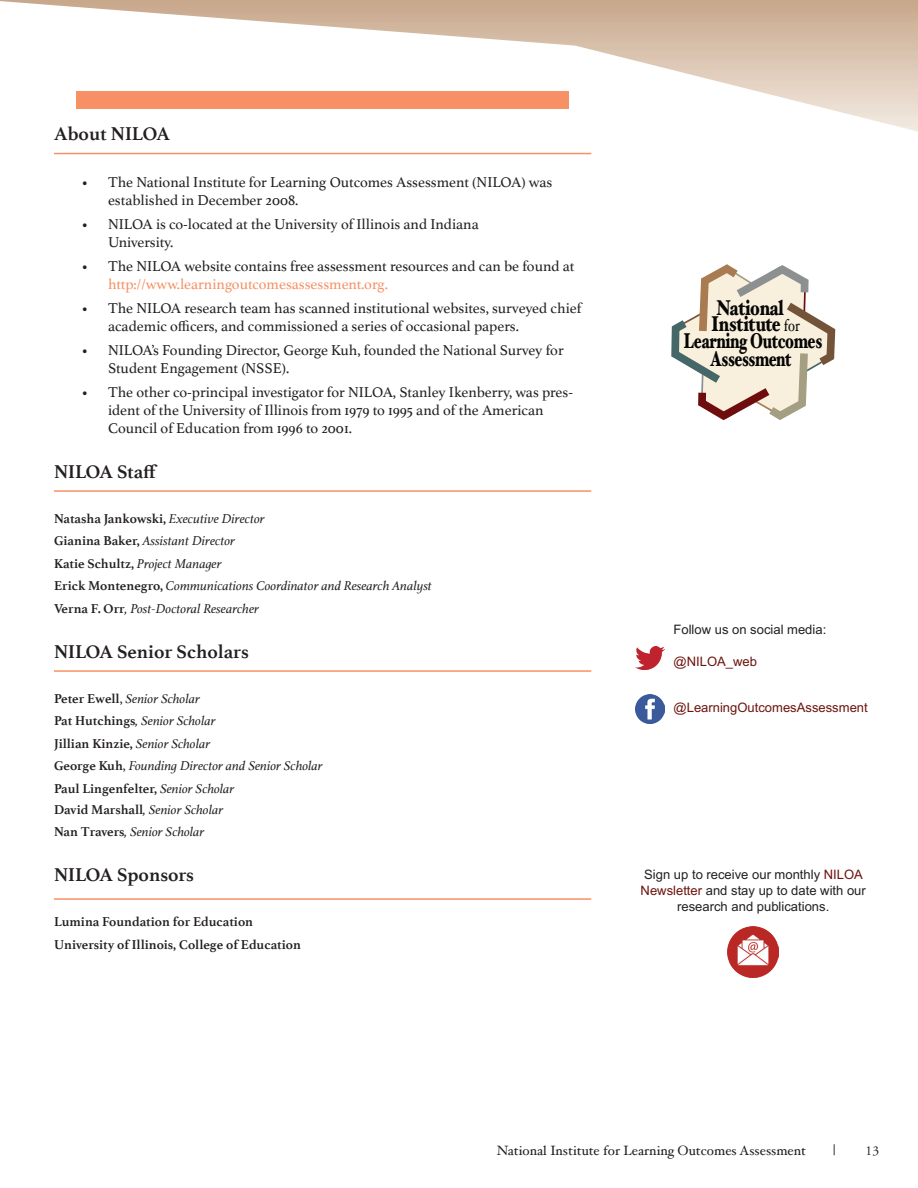
<style>
.page{position:relative;width:918px;height:1188px;background:#fff}
.page>*{position:absolute;margin:0;border:0;box-sizing:border-box;transform-origin:0 0}
.t1{font:900 21.45px/34.7px "Hoefler Text";letter-spacing:-.02em;color:#040503;scale:.69 1}
.t2{font:900 21.45px "Hoefler Text";letter-spacing:-.02em;color:#040503;scale:.7 1}
.t3{font:900 21.45px "Hoefler Text";letter-spacing:-.015em;color:#060705;scale:.77 1}
.t4{font:700 19.5px "Athelas";color:#231f20}
.t5{font:15px/18px "Athelas";color:#231f20}
.t6{font:15px "Athelas";color:#f79064}
.t7{font:15px "Hoefler Text";color:#231f20}
.t8{font:italic 13.5px/22.5px "Athelas";color:#231f20}
.t9{font:700 13.5px/22.5px "Athelas";color:#231f20}
.t10{font:13.5px "Hoefler Text";color:#231f20}
.t11{font:13.5px "Adobe Garamond Pro";color:#231f20}
.t12{font:13.05px/15.6px "Arial";color:#231f20;text-align:center}
.t13{font:13.05px "Arial";color:#6c140e}
.s1{font-weight:700;font-style:normal}
.s2{font-style:normal}
.s3{color:#060705}
.s4{font-weight:400;font-size:16.8px;color:#060705}
.s5{color:#6c140e}
</style>
<div class="page">
<svg style="left:0;top:0;width:918px;height:155px"></svg>
<img style="left:635px;top:695px;width:29px;height:29px">
<img style="left:635px;top:646px;width:29px;height:24px">
<img style="left:728px;top:926px;width:51px;height:51px">
<svg style="left:671px;top:264px;width:165px;height:157px"></svg>
<div style="left:77px;top:91px;width:492px;height:18px;background:#f79064"></div>
<hr style="left:54px;top:153px;width:537px;height:1px;background:#f79064">
<hr style="left:54px;top:490px;width:537px;height:2px;background:#f79064">
<hr style="left:54px;top:670px;width:537px;height:2px;background:#f79064">
<hr style="left:54px;top:898px;width:537px;height:2px;background:#f79064">
<h2 class="t4" style="left:54px;top:118px;width:117px">About NILOA</h2>
<p class="t5" style="left:108px;top:172px;width:446px;text-indent:-27px">• The National Institute for Learning Outcomes Assessment (NILOA) was established in December 2008.</p>
<p class="t5" style="left:108px;top:214px;width:372px;text-indent:-27px">• NILOA is co-located at the University of Illinois and Indiana<br>University.</p>
<p class="t5" style="left:81px;top:256px;width:495px">• The NILOA website contains free assessment resources and can be found at</p>
<p class="t6" style="left:108px;top:272px;width:281px">http://www.learningoutcomesassessment.org.</p>
<p class="t5" style="left:108px;top:298px;width:475px;text-indent:-27px">• The NILOA research team has scanned institutional websites, surveyed chief academic officers, and commissioned a series of occasional papers.</p>
<p class="t5" style="left:108px;top:340px;width:457px;text-indent:-27px">• NILOA’s Founding Director, George Kuh, founded the National Survey for<br>Student Engagement (NSSE).</p>
<p class="t5" style="left:108px;top:382px;width:467px;text-indent:-27px">• The other co-principal investigator for NILOA, Stanley Ikenberry, was pres&shy;ident of the University of Illinois from 1979 to 1995 and of the American<br>Council of Education from 1996 to 2001.</p>
<h2 class="t4" style="left:54px;top:455px;width:105px">NILOA Staff</h2>
<p class="t8" style="left:54px;top:507px;width:379px"><span class="s1">Natasha Jankowski,</span> Executive Director<br><span class="s1">Gianina Baker,</span> Assistant Director<br><span class="s1">Katie Schultz,</span> Project Manager<br><span class="s1">Erick Montenegro,</span> Communications Coordinator and Research Analyst <span class="s1">Verna F. Orr</span>, Post-Doctoral Researcher</p>
<h2 class="t4" style="left:54px;top:635px;width:196px">NILOA Senior Scholars</h2>
<p class="t8" style="left:54px;top:687px;width:270px"><span class="s1">Peter Ewell</span><span class="s2">,</span> Senior Scholar<br><span class="s1">Pat Hutchings</span>, Senior Scholar<br><span class="s1">Jillian Kinzie,</span> Senior Scholar<br><span class="s1">George Kuh</span><span class="s2">,</span> Founding Director and Senior Scholar <span class="s1">Paul Lingenfelter,</span> Senior Scholar</p>
<p class="t8" style="left:54px;top:798px;width:171px"><span class="s1">David Marshall</span>, Senior Scholar<br><span class="s1">Nan Travers</span>, Senior Scholar</p>
<h2 class="t4" style="left:54px;top:859px;width:141px">NILOA Sponsors</h2>
<p class="t9" style="left:54px;top:910px;width:248px">Lumina Foundation for Education<br>University of Illinois, College of Education</p>
<h1 class="t3" style="left:716px;top:295px;width:89px">National</h1>
<h1 class="t2" style="left:683px;top:329px;width:200px">Learning Outcomes</h1>
<h1 class="t1" style="left:710px;top:307px;width:131px"><span class="s3">Institute</span> <span class="s4">for<br></span>Assessment</h1>
<p class="t12" style="left:674px;top:622px;width:154px">Follow us on social media:</p>
<p class="t13" style="left:674px;top:652px;width:85px">@NILOA_web</p>
<p class="t13" style="left:674px;top:699px;width:196px">@LearningOutcomesAssessment</p>
<p class="t12" style="left:641px;top:867px;width:227px">Sign up to receive our monthly <span class="s5">NILOA<br>Newsletter</span> and stay up to date with our research and publications.</p>
<p class="t10" style="left:497px;top:1143px;width:311px">National Institute for Learning Outcomes Assessment</p>
<p class="t7" style="left:833px;top:1141px;width:4px">|</p>
<p class="t11" style="left:866px;top:1143px;width:15px">13</p>
</div>
